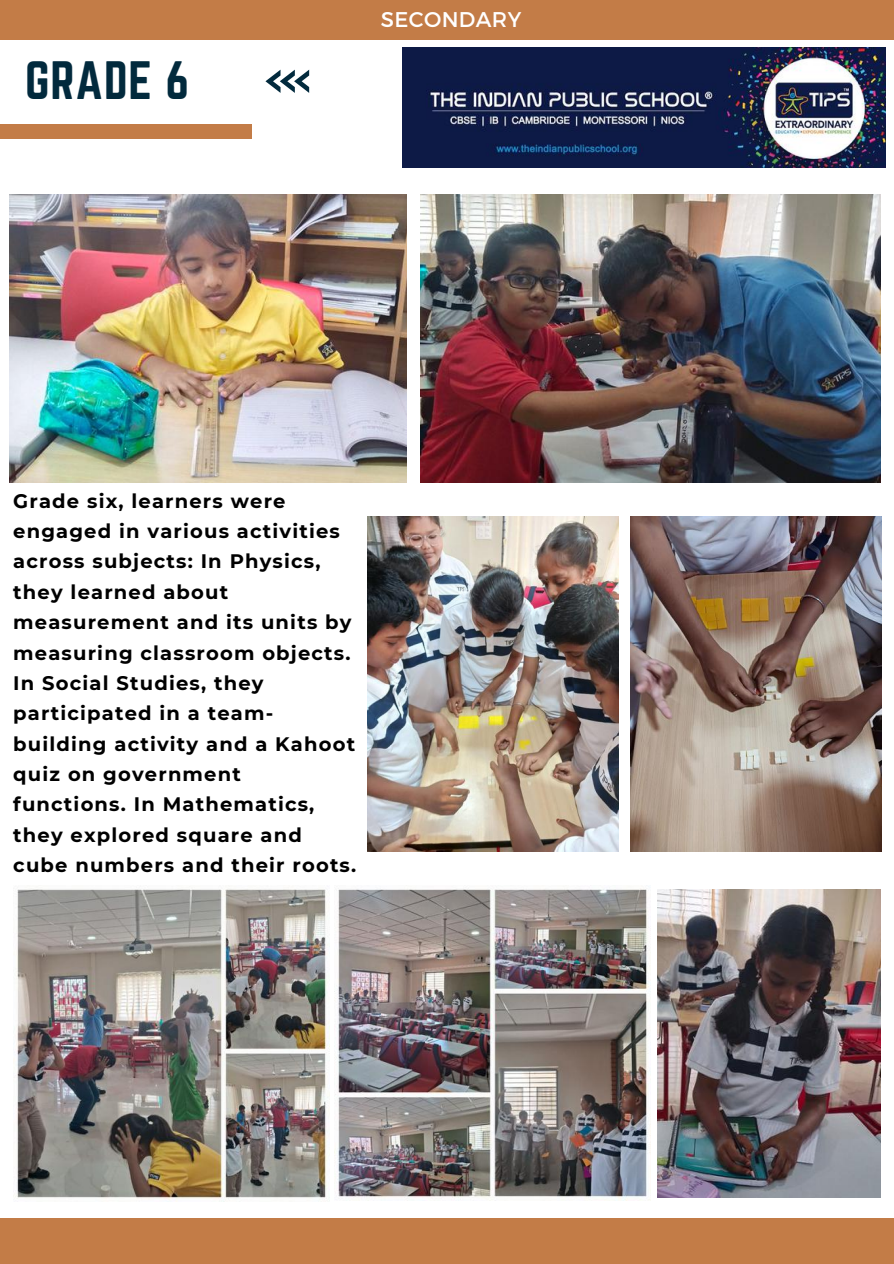
<style>
.page{position:relative;width:894px;height:1264px;background:#fff}
.page>*{position:absolute;margin:0;border:0;box-sizing:border-box;transform-origin:0 0}
.t1{font:47.25px "Norwester";letter-spacing:.015em;color:#022a3d}
.t2{font:21.3px "Montserrat";letter-spacing:.015em;color:#fff}
.t3{font:700 19.5px/30.3px "Montserrat";letter-spacing:.06em;color:#000}
</style>
<div class="page">
<div style="left:0;top:124px;width:251px;height:14px;background:#c37c47"></div>
<svg style="left:265px;top:70px;width:44px;height:23px"></svg>
<div style="left:0;top:0;width:893px;height:39px;background:#c37c47"></div>
<div style="left:0;top:1217px;width:893px;height:46px;background:#c37c47"></div>
<img style="left:402px;top:47px;width:483px;height:120px">
<img style="left:9px;top:194px;width:397px;height:288px">
<img style="left:420px;top:194px;width:460px;height:288px">
<img style="left:367px;top:516px;width:251px;height:335px">
<img style="left:630px;top:516px;width:250px;height:335px">
<img style="left:13px;top:889px;width:316px;height:312px">
<img style="left:335px;top:888px;width:315px;height:312px">
<img style="left:657px;top:889px;width:223px;height:308px">
<h1 class="t1" style="left:25px;top:52px;width:165px">GRADE 6</h1>
<p class="t2" style="left:381px;top:5px;width:142px">SECONDARY</p>
<p class="t3" style="left:13px;top:485px;width:344px">Grade six, learners were engaged in various activities across subjects: In Physics, they learned about measurement and its units by measuring classroom objects.<br>In Social Studies, they participated in a team&shy;building activity and a Kahoot quiz on government functions. In Mathematics, they explored square and cube numbers and their roots.</p>
</div>
